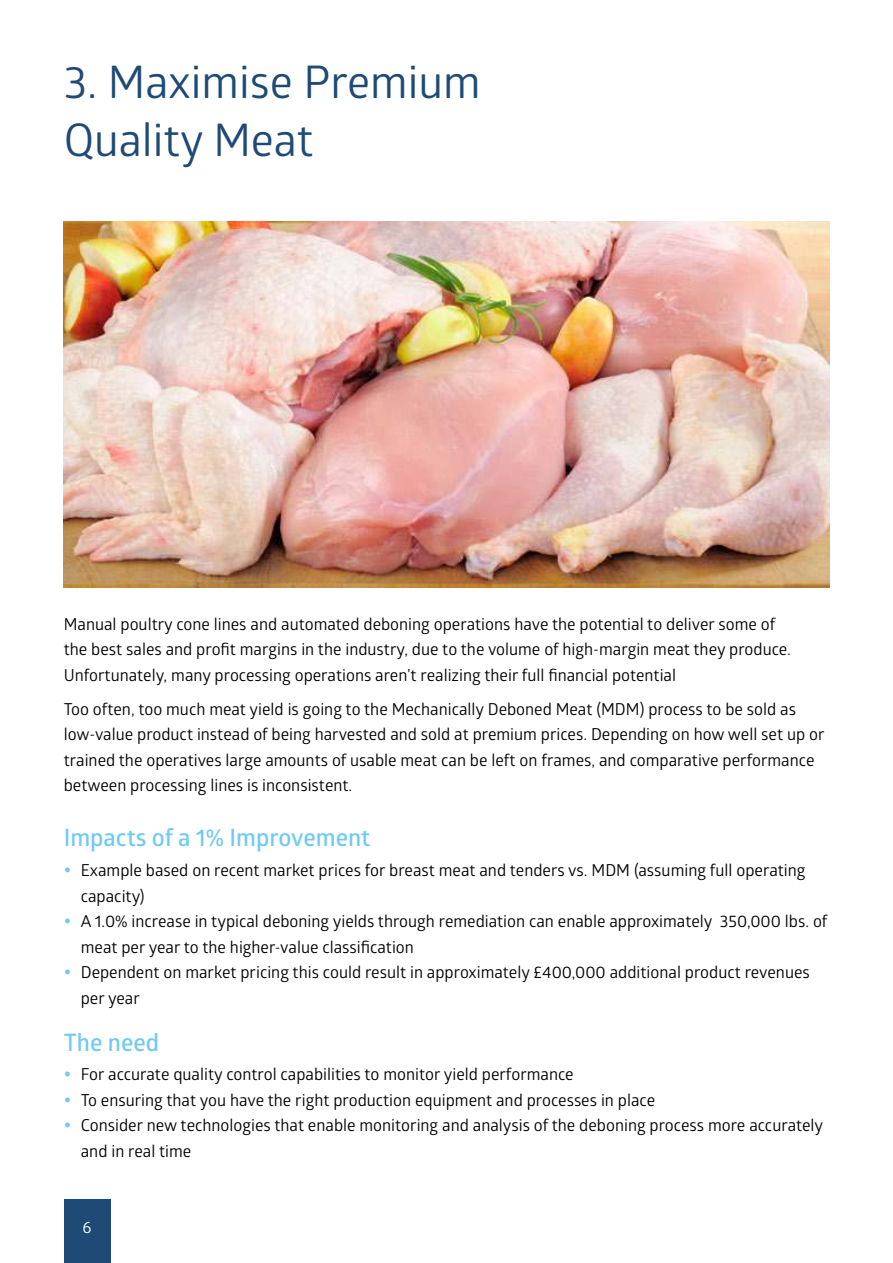
<style>
.page{position:relative;width:893px;height:1263px;background:#fff}
.page>*{position:absolute;margin:0;border:0;box-sizing:border-box;transform-origin:0 0}
.t1{font:45px/58.5px "Glober";color:#1e4a75}
.t2{font:600 24px "Glober";color:#70caf3}
.t3{font:16.5px/25.5px "Glober";color:#000}
.t4{font:16.5px "Glober";color:#fff}
</style>
<div class="page">
<img style="left:64px;top:222px;width:765px;height:365px">
<div style="left:64px;top:1199px;width:47px;height:64px;background:#1e4a75"></div>
<h1 class="t1" style="left:64px;top:56px;width:418px">3. Maximise Premium<br>Quality Meat</h1>
<p class="t3" style="left:64px;top:612px;width:729px">Manual poultry cone lines and automated deboning operations have the potential to deliver some of the best sales and profit margins in the industry, due to the volume of high-margin meat they produce.<br>Unfortunately, many processing operations aren’t realizing their full financial potential</p>
<p class="t3" style="left:64px;top:697px;width:762px">Too often, too much meat yield is going to the Mechanically Deboned Meat (MDM) process to be sold as low-value product instead of being harvested and sold at premium prices. Depending on how well set up or trained the operatives large amounts of usable meat can be left on frames, and comparative performance between processing lines is inconsistent.</p>
<h2 class="t2" style="left:64px;top:828px;width:308px">Impacts of a 1% Improvement</h2>
<p class="t3" style="left:81px;top:859px;width:748px">Example based on recent market prices for breast meat and tenders vs. MDM (assuming full operating capacity)<br>A 1.0% increase in typical deboning yields through remediation can enable approximately 350,000 lbs. of meat per year to the higher-value classification<br>Dependent on market pricing this could result in approximately £400,000 additional product revenues per year</p>
<h2 class="t2" style="left:64px;top:1032px;width:97px">The need</h2>
<p class="t3" style="left:81px;top:1063px;width:744px">For accurate quality control capabilities to monitor yield performance<br>To ensuring that you have the right production equipment and processes in place<br>Consider new technologies that enable monitoring and analysis of the deboning process more accurately and in real time</p>
<p class="t4" style="left:83px;top:1219px;width:11px">6</p>
</div>
